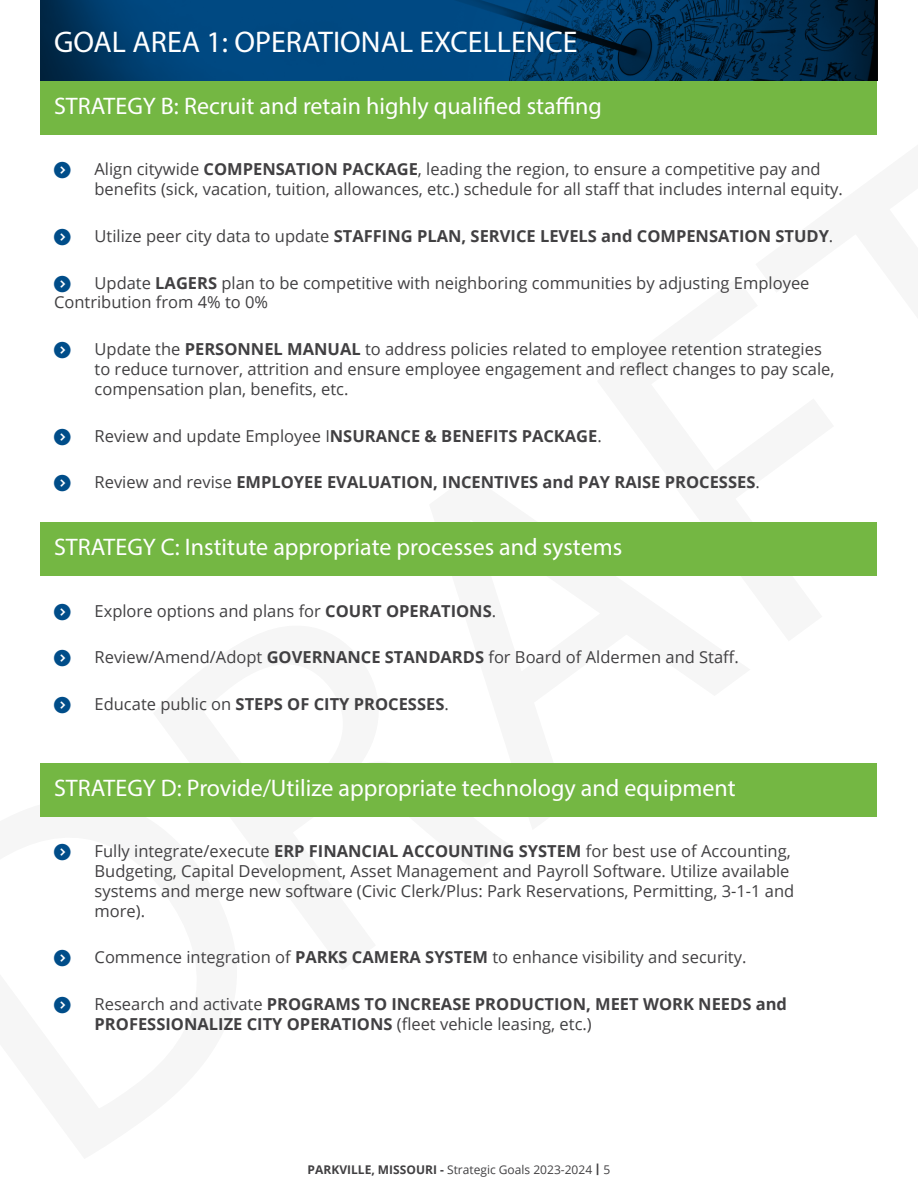
<style>
.page{position:relative;width:918px;height:1188px;background:#fff}
.page>*{position:absolute;margin:0;border:0;box-sizing:border-box;transform-origin:0 0}
.t1{font:480px "Myriad Pro";color:#414042}
.t2{font:30px "Myriad Pro";color:#fff}
.t3{font:24px "Myriad Pro";color:#fff}
.t4{font:16.5px/19.8px "Open Sans";color:#414042}
.t5{font:700 16.5px/19.8px "Open Sans";color:#414042}
.t6{font:12px "Open Sans";color:#414042}
.s1{font-weight:700}
.s2{font-weight:400}
.s3{font-family:"Merriweather Sans";font-weight:700}
</style>
<div class="page">
<svg style="left:40px;top:0;width:838px;height:81px;background:#003a69"></svg>
<div style="left:40px;top:81px;width:838px;height:54px;background:#74b743"></div>
<div style="left:40px;top:522px;width:838px;height:54px;background:#74b743"></div>
<div style="left:40px;top:763px;width:838px;height:54px;background:#74b743"></div>
<h2 class="t2" style="left:54px;top:24px;width:525px">GOAL AREA 1: OPERATIONAL EXCELLENCE</h2>
<h3 class="t3" style="left:54px;top:91px;width:550px">STRATEGY B: Recruit and retain highly qualified staffing</h3>
<p class="t4" style="left:95px;top:159px;width:750px">Align citywide <span class="s1">COMPENSATION PACKAGE</span>, leading the region, to ensure a competitive pay and benefits (sick, vacation, tuition, allowances, etc.) schedule for all staff that includes internal equity.</p>
<p class="t5" style="left:95px;top:226px;width:740px"><span class="s2">Utilize peer city data to update</span> STAFFING PLAN, SERVICE LEVELS and COMPENSATION STUDY<span class="s2">.</span></p>
<p class="t4" style="left:54px;top:272px;width:757px;text-indent:41px">Update <span class="s1">LAGERS</span> plan to be competitive with neighboring communities by adjusting Employee<br>Contribution from 4% to 0%</p>
<p class="t4" style="left:95px;top:339px;width:742px">Update the <span class="s1">PERSONNEL MANUAL</span> to address policies related to employee retention strategies to reduce turnover, attrition and ensure employee engagement and reflect changes to pay scale, compensation plan, benefits, etc.</p>
<p class="t4" style="left:95px;top:425px;width:509px">Review and update Employee I<span class="s1">NSURANCE &amp; BENEFITS PACKAGE</span>.</p>
<p class="t5" style="left:95px;top:472px;width:667px"><span class="s2">Review and revise</span> EMPLOYEE EVALUATION, INCENTIVES and PAY RAISE PROCESSES<span class="s2">.</span></p>
<h1 class="t1" style="left:-215px;top:809px;width:1109px;rotate:-36deg">DRAF</h1>
<p class="t6" style="left:308px;top:1161px;width:304px"><span class="s1">PARKVILLE, MISSOURI -</span> Strategic Goals 2023-2024 <span class="s3">|</span> 5</p>
<h3 class="t3" style="left:54px;top:532px;width:570px">STRATEGY C: Institute appropriate processes and systems</h3>
<p class="t4" style="left:95px;top:600px;width:403px">Explore options and plans for <span class="s1">COURT OPERATIONS</span>.</p>
<p class="t4" style="left:95px;top:647px;width:646px">Review/Amend/Adopt <span class="s1">GOVERNANCE STANDARDS</span> for Board of Aldermen and Staff.</p>
<p class="t5" style="left:95px;top:694px;width:356px"><span class="s2">Educate public on</span> STEPS OF CITY PROCESSES<span class="s2">.</span></p>
<h3 class="t3" style="left:54px;top:773px;width:683px">STRATEGY D: Provide/Utilize appropriate technology and equipment</h3>
<p class="t4" style="left:95px;top:841px;width:701px">Fully integrate/execute <span class="s1">ERP FINANCIAL ACCOUNTING SYSTEM</span> for best use of Accounting, Budgeting, Capital Development, Asset Management and Payroll Software. Utilize available systems and merge new software (Civic Clerk/Plus: Park Reservations, Permitting, 3-1-1 and more).</p>
<p class="t4" style="left:95px;top:947px;width:653px">Commence integration of <span class="s1">PARKS CAMERA SYSTEM</span> to enhance visibility and security.</p>
<p class="t5" style="left:95px;top:994px;width:694px"><span class="s2">Research and activate</span> PROGRAMS TO INCREASE PRODUCTION, MEET WORK NEEDS and<br>PROFESSIONALIZE CITY OPERATIONS <span class="s2">(fleet vehicle leasing, etc.)</span></p>
</div>
